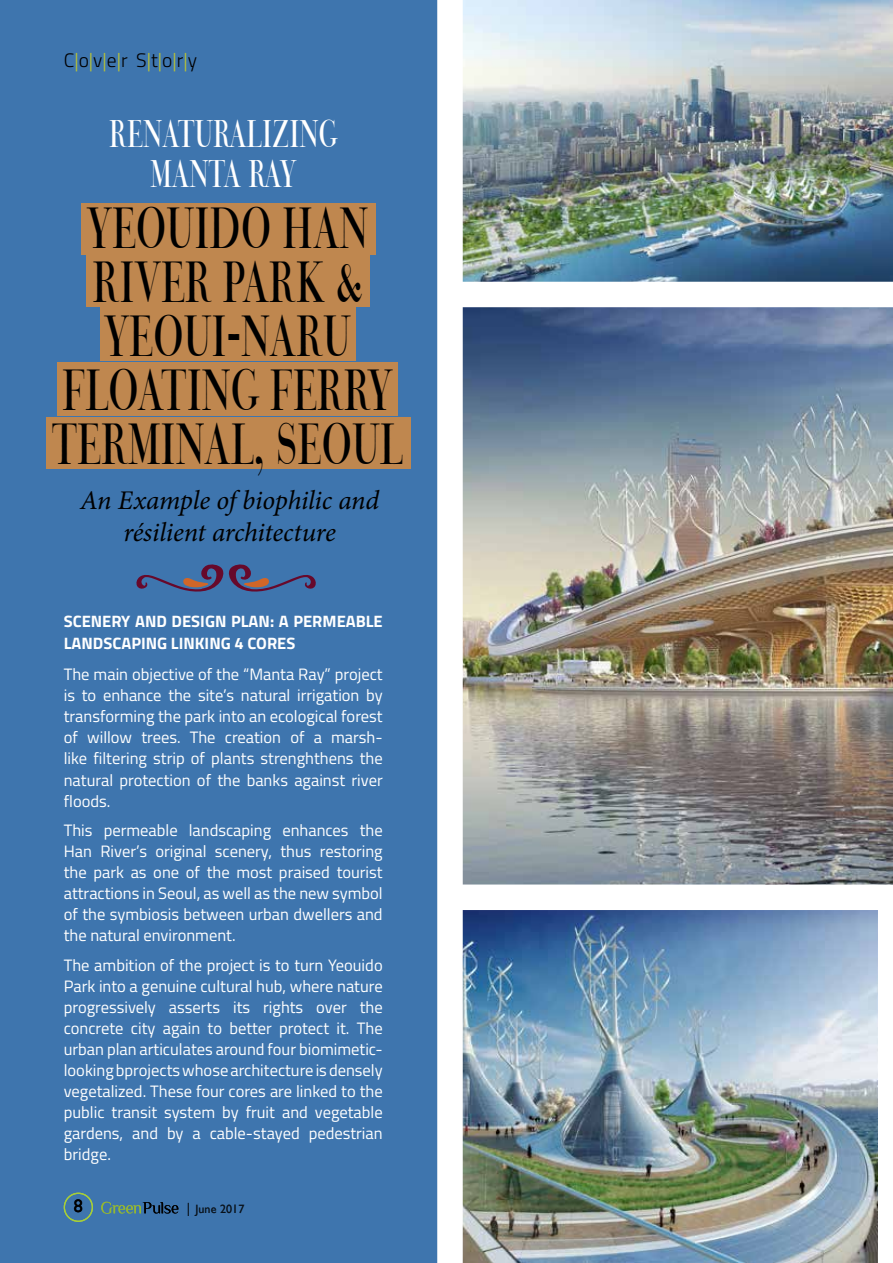
<style>
.page{position:relative;width:893px;height:1263px;background:#fff}
.page>*{position:absolute;margin:0;border:0;box-sizing:border-box;transform-origin:0 0}
.t1{font:54px/54px "Bauer Bodoni BT Titling";color:#000;text-align:center;scale:.65 1}
.t2{font:35.85px/39.3px "Bauer Bodoni BT Titling";color:#fff;text-align:center;scale:.65 1}
.t3{font:italic 27px/32.4px "Minion Pro";letter-spacing:-.01em;color:#000;text-align:center}
.t4{font:300 19.5px "Titillium Web";color:#000}
.t5{font:18px "Gill Sans";color:#000}
.t6{font:16.5px/21px "Titillium Web";color:#fff;text-align:justify}
.t7{font:700 16.5px/22.5px "Titillium Web";color:#fff}
.t8{font:13.5px "Gill Sans";color:#000}
.t9{font:12px "Gill Sans";letter-spacing:.01em;color:#000}
.s1{color:#bbc432}
</style>
<div class="page">
<img style="left:463px;top:0;width:430px;height:259px">
<img style="left:463px;top:923px;width:414px;height:340px">
<img style="left:463px;top:259px;width:430px;height:664px">
<div style="left:0;top:0;width:463px;height:1263px;background:#3e75ae"></div>
<div style="left:57px;top:362px;width:341px;height:54px;background:#bf874f"></div>
<div style="left:101px;top:307px;width:255px;height:53px;background:#bf874f"></div>
<div style="left:87px;top:255px;width:283px;height:51px;background:#bf874f"></div>
<div style="left:81px;top:203px;width:295px;height:51px;background:#bf874f"></div>
<div style="left:46px;top:418px;width:364px;height:51px;background:#bf874f"></div>
<svg style="left:135px;top:563px;width:182px;height:30px"></svg>
<div style="left:64px;top:1192px;width:29px;height:30px;border:1px solid #a6ce39;border-radius:50%"></div>
<svg style="left:101px;top:1202px;width:77px;height:12px"></svg>
<p class="t4" style="left:64px;top:46px;width:135px">C<span class="s1">|</span>o<span class="s1">|</span>v<span class="s1">|</span>e<span class="s1">|</span>r S<span class="s1">|</span>t<span class="s1">|</span>o<span class="s1">|</span>r<span class="s1">|</span>y</p>
<h2 class="t2" style="left:109px;top:114px;width:353px">RENATURALIZING<br>MANTA RAY</h2>
<h1 class="t1" style="left:52px;top:201px;width:542px">YEOUIDO HAN<br>RIVER PARK &amp;<br>YEOUI-NARU<br>FLOATING FERRY<br>TERMINAL, SEOUL</h1>
<h3 class="t3" style="left:80px;top:484px;width:300px">An Example of biophilic and résilient architecture</h3>
<p class="t7" style="left:64px;top:609px;width:320px">SCENERY AND DESIGN PLAN: A PERMEABLE<br>LANDSCAPING LINKING 4 CORES</p>
<p class="t6" style="left:64px;top:663px;width:320px">The main objective of the “Manta Ray” project is to enhance the site’s natural irrigation by transforming the park into an ecological forest of willow trees. The creation of a marsh&shy;like filtering strip of plants strenghthens the natural protection of the banks against river floods.</p>
<p class="t6" style="left:64px;top:819px;width:320px">This permeable landscaping enhances the Han River’s original scenery, thus restoring the park as one of the most praised tourist attractions in Seoul, as well as the new symbol of the symbiosis between urban dwellers and the natural environment.</p>
<p class="t6" style="left:64px;top:953px;width:320px">The ambition of the project is to turn Yeouido Park into a genuine cultural hub, where nature progressively asserts its rights over the concrete city again to better protect it. The urban plan articulates around four biomimetic&shy;looking bprojects whose architecture is densely vegetalized. These four cores are linked to the public transit system by fruit and vegetable gardens, and by a cable-stayed pedestrian bridge.</p>
<p class="t5" style="left:74px;top:1196px;width:10px">8</p>
<p class="t8" style="left:187px;top:1200px;width:5px">|</p>
<p class="t9" style="left:195px;top:1201px;width:51px">June 2017</p>
</div>
